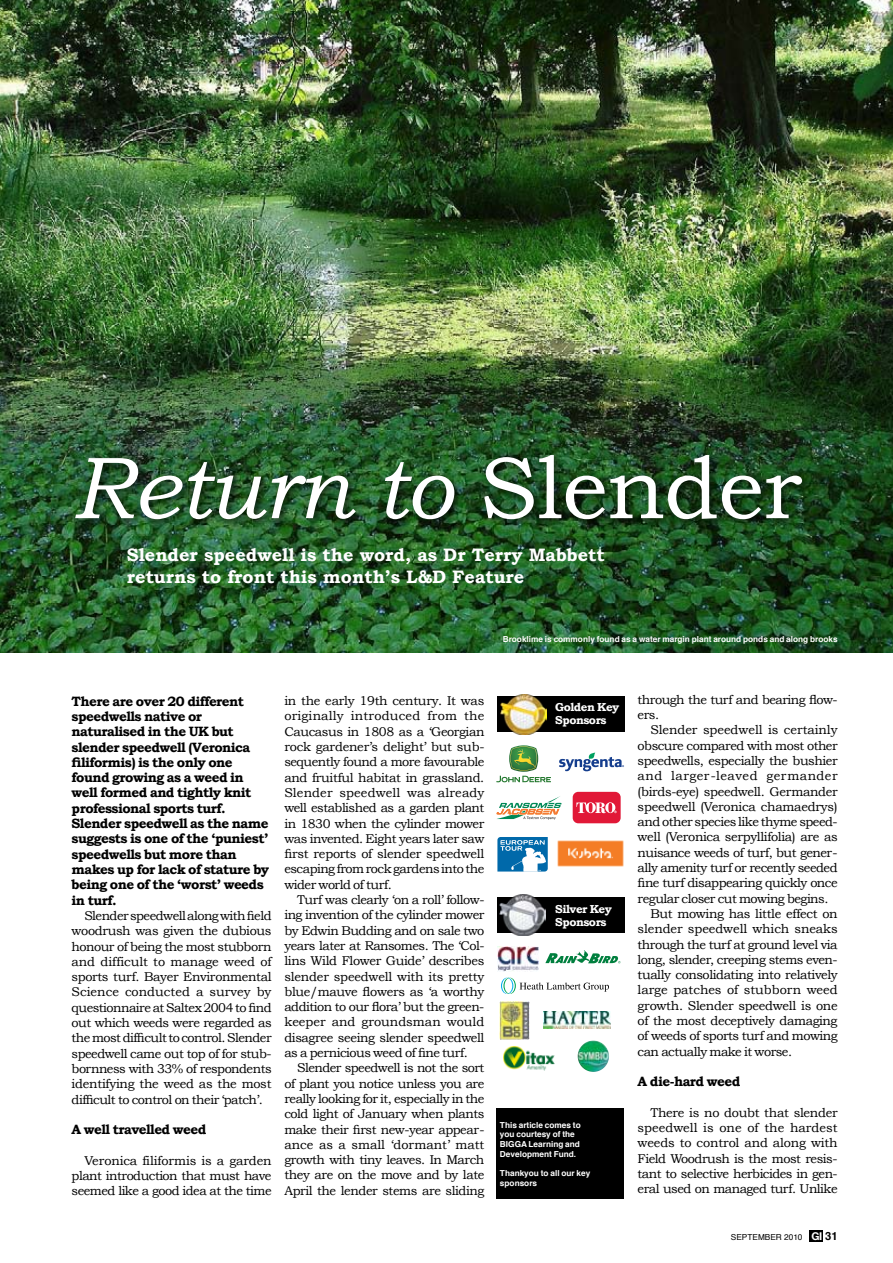
<style>
.page{position:relative;width:893px;height:1263px;background:#fff}
.page>*{position:absolute;margin:0;border:0;box-sizing:border-box;transform-origin:0 0}
.t1{font:italic 88.2px "Bookman Old Style";letter-spacing:-.01em;color:#fff}
.t2{font:700 18px/21.6px "Bookman Old Style";color:#fff}
.t3{font:700 13.5px/15.3px "Bookman Old Style";letter-spacing:-.04em;color:#000}
.t4{font:12.75px/15.3px "Bookman Old Style";letter-spacing:-.035em;color:#000;text-align:justify}
.t5{font:12.75px "Bookman Old Style";letter-spacing:-.005em;color:#000}
.t6{font:12.75px "Bookman Old Style";letter-spacing:.035em;color:#000}
.t7{font:700 11.55px/13px "Bookman Old Style";letter-spacing:-.04em;color:#fff}
.t8{font:700 8.25px/9.8px "Helvetica";color:#fff}
.t9{font:8.25px "Helvetica";color:#000}
.s1{font-style:normal}
.s2{font-family:"Helvetica Neue";font-weight:700;font-size:10.8px;color:#fff}
.s3{font-weight:700;font-size:11.25px}
</style>
<div class="page">
<div style="left:809px;top:1230px;width:13px;height:11px;background:#000"></div>
<img style="left:0;top:0;width:892px;height:653px">
<div style="left:70px;top:450px;width:741px;height:80px;background:#000;opacity:.75"></div>
<div style="left:496px;top:1108px;width:128px;height:91px;background:#000"></div>
<svg style="left:496px;top:745px;width:54px;height:37px"></svg>
<svg style="left:497px;top:837px;width:51px;height:35px"></svg>
<img style="left:557px;top:840px;width:67px;height:27px">
<svg style="left:496px;top:796px;width:65px;height:24px"></svg>
<svg style="left:559px;top:753px;width:65px;height:18px"></svg>
<div style="left:572px;top:792px;width:48px;height:31px;background:#e11837;border-radius:6px"></div>
<svg style="left:576px;top:802px;width:40px;height:11px"></svg>
<div style="left:497px;top:696px;width:127px;height:36px;background:#000"></div>
<img style="left:500px;top:694px;width:46px;height:41px">
<div style="left:497px;top:897px;width:127px;height:36px;background:#000"></div>
<img style="left:499px;top:895px;width:46px;height:40px">
<img style="left:543px;top:1012px;width:67px;height:17px">
<img style="left:497px;top:946px;width:41px;height:25px">
<svg style="left:545px;top:950px;width:75px;height:13px"></svg>
<img style="left:499px;top:1001px;width:30px;height:38px">
<svg style="left:501px;top:978px;width:107px;height:16px"></svg>
<svg style="left:585px;top:1040px;width:8px;height:3px"></svg>
<img style="left:503px;top:1046px;width:52px;height:25px">
<h1 class="t1" style="left:72px;top:438px;width:731px">Return to <span class="s1">Slender</span></h1>
<h2 class="t2" style="left:127px;top:544px;width:479px">Slender speedwell is the word, as Dr Terry Mabbett returns to front this month’s L&amp;D Feature</h2>
<p class="t8" style="left:502px;top:634px;width:336px">Brooklime is commonly found as a water margin plant around ponds and along brooks</p>
<p class="t3" style="left:72px;top:693px;width:199px">There are over 20 different speedwells native or naturalised in the UK but slender speedwell (Veronica filiformis) is the only one found growing as a weed in well formed and tightly knit professional sports turf.<br>Slender speedwell as the name suggests is one of the ‘puniest’ speedwells but more than makes up for lack of stature by being one of the ‘worst’ weeds in turf.</p>
<p class="t4" style="left:72px;top:908px;width:201px;text-indent:13px">Slender speedwell along with field woodrush was given the dubious honour of being the most stubborn and difficult to manage weed of sports turf. Bayer Environmental Science conducted a survey by questionnaire at Saltex 2004 to find out which weeds were regarded as the most difficult to control. Slender speedwell came out top of for stub&shy;bornness with 33% of respondents identifying the weed as the most difficult to control on their ‘patch’.</p>
<p class="t3" style="left:72px;top:1122px;width:136px">A well travelled weed</p>
<p class="t4" style="left:72px;top:1153px;width:201px;text-indent:13px">Veronica filiformis is a garden plant introduction that must have seemed like a good idea at the time</p>
<p class="t4" style="left:284px;top:693px;width:201px">in the early 19th century. It was originally introduced from the Caucasus in 1808 as a ‘Georgian rock gardener’s delight’ but sub&shy;sequently found a more favourable and fruitful habitat in grassland.<br>Slender speedwell was already well established as a garden plant in 1830 when the cylinder mower was invented. Eight years later saw first reports of slender speedwell escaping from rock gardens into the wider world of turf.</p>
<p class="t4" style="left:284px;top:892px;width:201px;text-indent:13px">Turf was clearly ‘on a roll’ follow&shy;ing invention of the cylinder mower by Edwin Budding and on sale two years later at Ransomes. The ‘Col&shy;lins Wild Flower Guide’ describes slender speedwell with its pretty blue/mauve flowers as ‘a worthy addition to our flora’ but the green&shy;keeper and groundsman would disagree seeing slender speedwell as a pernicious weed of fine turf.</p>
<p class="t4" style="left:284px;top:1060px;width:201px;text-indent:13px">Slender speedwell is not the sort of plant you notice unless you are really looking for it, especially in the cold light of January when plants make their first new-year appear&shy;ance as a small ‘dormant’ matt growth with tiny leaves. In March they are on the move and by late April the lender stems are sliding</p>
<p class="t7" style="left:555px;top:701px;width:66px">Golden Key<br>Sponsors</p>
<p class="t7" style="left:555px;top:902px;width:58px">Silver Key<br>Sponsors</p>
<p class="t8" style="left:500px;top:1120px;width:82px">This article comes to you courtesy of the<br>BIGGA Learning and<br>Development Fund.</p>
<p class="t8" style="left:500px;top:1169px;width:92px">Thankyou to all our key sponsors</p>
<p class="t4" style="left:637px;top:692px;width:201px">through the turf and bearing flow&shy;ers.</p>
<p class="t5" style="left:650px;top:723px;width:189px">Slender speedwell is certainly</p>
<p class="t4" style="left:637px;top:738px;width:201px">obscure compared with most other</p>
<p class="t4" style="left:637px;top:753px;width:201px">speedwells, especially the bushier</p>
<p class="t6" style="left:637px;top:768px;width:201px">and larger-leaved germander</p>
<p class="t4" style="left:637px;top:783px;width:201px">(birds-eye) speedwell. Germander</p>
<p class="t4" style="left:637px;top:799px;width:201px">speedwell (Veronica chamaedrys)</p>
<p class="t4" style="left:637px;top:814px;width:201px">and other species like thyme speed-</p>
<p class="t4" style="left:637px;top:829px;width:201px">well (Veronica serpyllifolia) are as</p>
<p class="t4" style="left:637px;top:845px;width:201px">nuisance weeds of turf, but gener-</p>
<p class="t4" style="left:637px;top:860px;width:201px">ally amenity turf or recently seeded</p>
<p class="t4" style="left:637px;top:875px;width:201px">fine turf disappearing quickly once</p>
<p class="t4" style="left:637px;top:891px;width:192px">regular closer cut mowing begins.</p>
<p class="t4" style="left:650px;top:906px;width:189px">But mowing has little effect on</p>
<p class="t5" style="left:637px;top:921px;width:201px">slender speedwell which sneaks</p>
<p class="t4" style="left:637px;top:936px;width:201px">through the turf at ground level via</p>
<p class="t4" style="left:637px;top:952px;width:201px">long, slender, creeping stems even-</p>
<p class="t4" style="left:637px;top:967px;width:201px">tually consolidating into relatively</p>
<p class="t5" style="left:637px;top:983px;width:201px">large patches of stubborn weed</p>
<p class="t4" style="left:637px;top:998px;width:201px">growth. Slender speedwell is one</p>
<p class="t4" style="left:637px;top:1013px;width:201px">of the most deceptively damaging</p>
<p class="t4" style="left:637px;top:1028px;width:201px">of weeds of sports turf and mowing</p>
<p class="t4" style="left:637px;top:1044px;width:156px">can actually make it worse.</p>
<p class="t3" style="left:637px;top:1074px;width:104px">A die-hard weed</p>
<p class="t4" style="left:637px;top:1105px;width:201px;text-indent:13px">There is no doubt that slender speedwell is one of the hardest weeds to control and along with Field Woodrush is the most resis&shy;tant to selective herbicides in gen&shy;eral used on managed turf. Unlike</p>
<p class="t9" style="left:730px;top:1231px;width:108px">SEPTEMBER 2010 <span class="s2">GI</span> <span class="s3">31</span></p>
</div>
